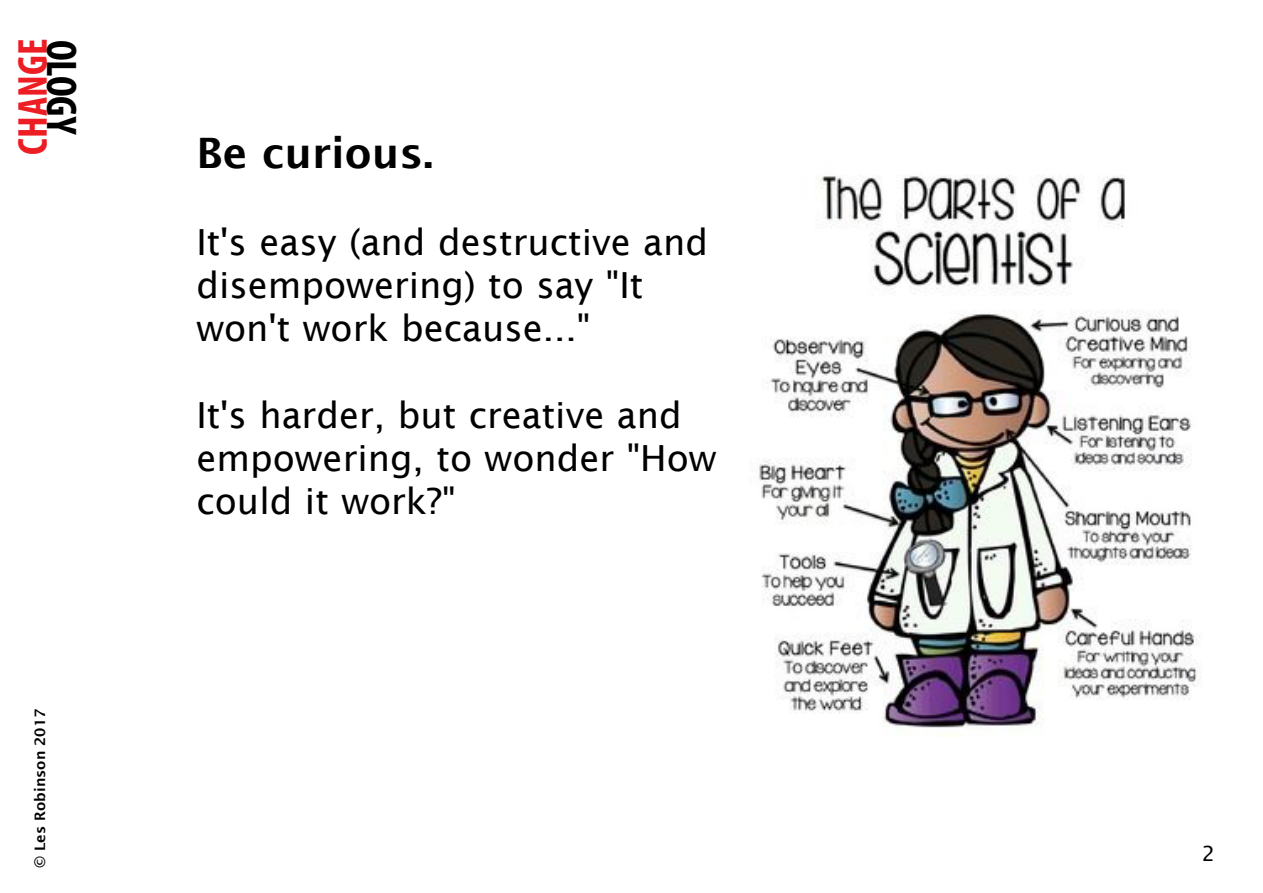
<style>
.page{position:relative;width:1263px;height:893px;background:#fff}
.page>*{position:absolute;margin:0;border:0;box-sizing:border-box;transform-origin:0 0}
.t1{font:700 condensed 43.05px "Myriad Pro";color:#000}
.t2{font:700 condensed 42.15px "Myriad Pro";color:#ed1d24}
.t3{font:600 42px "Lucida Sans";color:#000}
.t4{font:36px/43.2px "Lucida Sans";color:#000}
.t5{font:21px "Lucida Sans";color:#000}
.t6{font:600 14.4px "Lucida Sans";color:#000}
</style>
<div class="page">
<img style="left:759px;top:175px;width:443px;height:562px">
<p class="t2" style="left:6px;top:155px;width:117px;rotate:-90deg">CHANGE</p>
<p class="t1" style="left:88px;top:40px;width:97px;rotate:90deg">OLOGY</p>
<p class="t6" style="left:32px;top:868px;width:161px;rotate:-90deg">© Les Robinson 2017</p>
<p class="t3" style="left:196px;top:129px;width:239px">Be curious.</p>
<p class="t4" style="left:196px;top:220px;width:513px">It's easy (and destructive and disempowering) to say "It won't work because..."</p>
<p class="t4" style="left:196px;top:393px;width:522px">It's harder, but creative and empowering, to wonder "How could it work?"</p>
<p class="t5" style="left:1202px;top:841px;width:15px">2</p>
</div>
